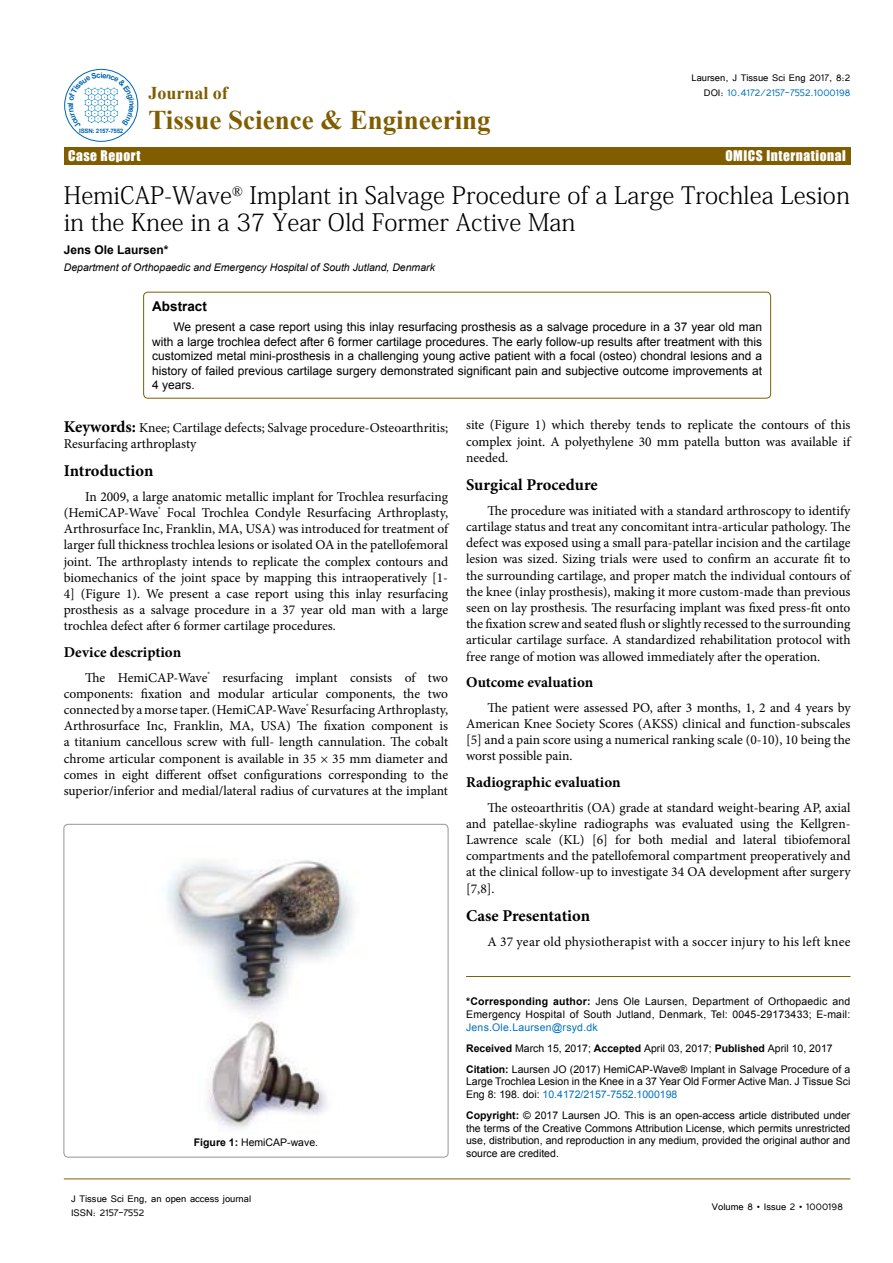
<style>
.page{position:relative;width:893px;height:1263px;background:#fff}
.page>*{position:absolute;margin:0;border:0;box-sizing:border-box;transform-origin:0 0}
.t1{font:700 27px "Times New Roman";color:#7f5d00}
.t2{font:24px/27px "Adobe Fangsong Std";color:#000}
.t3{font:700 18px "Times New Roman";color:#7f5d00}
.sh{font:700 16.5px "Minion Pro";color:#000}
.ssh{font:700 15px "Minion Pro";color:#000}
.sh-2{font:13.5px/16.2px "Minion Pro";color:#000;text-align:justify}
.sh-3{font:13.5px "Minion Pro";letter-spacing:.02em;color:#000}
.t4{font:13.5px "Impact";letter-spacing:.04em;color:#fff}
.t5{font:700 13.5px "Arial";color:#000}
.t6{font:12px/14.4px "Arial";color:#000;text-align:justify}
.t7{font:12px/14.4px "Tunga";color:#000}
.t8{font:700 12px "Arial";color:#000}
.Default{font:10.5px/12.6px "Arial";color:#000;text-align:justify}
.t9{font:italic 10.5px "Arial";color:#000}
.t10{font:700 6px "Arial";letter-spacing:-.04em;color:#0066b3}
.s1{color:#0072bc}
.s2{font-weight:700;font-size:16.5px}
.s3{font-weight:700}
</style>
<div class="page">
<hr style="left:64px;top:1179px;width:786px;height:1px;background:#7f5d00">
<div style="left:64px;top:147px;width:786px;height:17px;background:#7f5d00"></div>
<div style="left:64px;top:69px;width:74px;height:73px;border:1px solid #0066b3;border-radius:50%"></div>
<hr style="left:466px;top:976px;width:384px;height:1px;background:#7f5d00">
<div style="left:144px;top:292px;width:627px;height:106px;border:1px solid #7f5d00;border-radius:4px"></div>
<div style="left:64px;top:824px;width:384px;height:333px;border:1px solid #939598;border-radius:4px"></div>
<img style="left:167px;top:860px;width:187px;height:269px">
<svg style="left:68px;top:72px;width:66px;height:56px"></svg>
<p class="t10" style="left:79px;top:127px;width:46px">ISSN: 2157-7552</p>
<h3 class="t3" style="left:148px;top:80px;width:81px">Journal of</h3>
<h1 class="t1" style="left:148px;top:101px;width:344px">Tissue Science &amp; Engineering</h1>
<p class="t7" style="left:691px;top:70px;width:160px;text-align:right">Laursen, J Tissue Sci Eng 2017, 8:2<br>DOI: <span class="s1">10.4172/2157-7552.1000198</span></p>
<p class="t4" style="left:68px;top:145px;width:74px">Case Report</p>
<p class="t4" style="left:725px;top:145px;width:122px">OMICS International</p>
<p class="t2" style="left:64px;top:182px;width:787px">HemiCAP-Wave<sup>®</sup> Implant in Salvage Procedure of a Large Trochlea Lesion in the Knee in a 37 Year Old Former Active Man</p>
<p class="t8" style="left:64px;top:242px;width:106px">Jens Ole Laursen*</p>
<p class="t9" style="left:64px;top:260px;width:373px">Department of Orthopaedic and Emergency Hospital of South Jutland, Denmark</p>
<p class="t5" style="left:152px;top:297px;width:56px">Abstract</p>
<p class="t6" style="left:152px;top:320px;width:611px;text-indent:21px">We present a case report using this inlay resurfacing prosthesis as a salvage procedure in a 37 year old man with a large trochlea defect after 6 former cartilage procedures. The early follow-up results after treatment with this customized metal mini-prosthesis in a challenging young active patient with a focal (osteo) chondral lesions and a history of failed previous cartilage surgery demonstrated significant pain and subjective outcome improvements at 4 years.</p>
<p class="sh-2" style="left:64px;top:419px;width:386px"><span class="s2">Keywords:</span> Knee; Cartilage defects; Salvage procedure-Osteoarthritis;<br>Resurfacing arthroplasty</p>
<p class="sh" style="left:64px;top:459px;width:91px">Introduction</p>
<p class="sh-2" style="left:64px;top:488px;width:386px;text-indent:21px">In 2009, a large anatomic metallic implant for Trochlea resurfacing (HemiCAP-Wave<sup>®</sup> Focal Trochlea Condyle Resurfacing Arthroplasty, Arthrosurface Inc, Franklin, MA, USA) was introduced for treatment of larger full thickness trochlea lesions or isolated OA in the patellofemoral joint. The arthroplasty intends to replicate the complex contours and biomechanics of the joint space by mapping this intraoperatively [1- 4] (Figure 1). We present a case report using this inlay resurfacing prosthesis as a salvage procedure in a 37 year old man with a large trochlea defect after 6 former cartilage procedures.</p>
<p class="ssh" style="left:64px;top:641px;width:119px">Device description</p>
<p class="sh-2" style="left:64px;top:669px;width:386px;text-indent:21px">The HemiCAP-Wave<sup>®</sup> resurfacing implant consists of two components: fixation and modular articular components, the two connected by a morse taper. (HemiCAP-Wave<sup>®</sup> Resurfacing Arthroplasty, Arthrosurface Inc, Franklin, MA, USA) The fixation component is a titanium cancellous screw with full- length cannulation. The cobalt chrome articular component is available in 35 × 35 mm diameter and comes in eight different offset configurations corresponding to the superior/inferior and medial/lateral radius of curvatures at the implant</p>
<p class="sh-2" style="left:466px;top:417px;width:386px">site (Figure 1) which thereby tends to replicate the contours of this complex joint. A polyethylene 30 mm patella button was available if needed.</p>
<p class="sh" style="left:466px;top:473px;width:133px">Surgical Procedure</p>
<p class="sh-2" style="left:466px;top:502px;width:386px;text-indent:21px">The procedure was initiated with a standard arthroscopy to identify cartilage status and treat any concomitant intra-articular pathology. The defect was exposed using a small para-patellar incision and the cartilage lesion was sized. Sizing trials were used to confirm an accurate fit to the surrounding cartilage, and proper match the individual contours of the knee (inlay prosthesis), making it more custom-made than previous seen on lay prosthesis. The resurfacing implant was fixed press-fit onto the fixation screw and seated flush or slightly recessed to the surrounding articular cartilage surface. A standardized rehabilitation protocol with free range of motion was allowed immediately after the operation.</p>
<p class="ssh" style="left:466px;top:672px;width:129px">Outcome evaluation</p>
<p class="sh-2" style="left:466px;top:699px;width:386px;text-indent:21px">The patient were assessed PO, after 3 months, 1, 2 and 4 years by American Knee Society Scores (AKSS) clinical and function-subscales [5] and a pain score using a numerical ranking scale (0-10), 10 being the worst possible pain.</p>
<p class="ssh" style="left:466px;top:771px;width:156px">Radiographic evaluation</p>
<p class="sh-2" style="left:466px;top:799px;width:386px;text-indent:21px">The osteoarthritis (OA) grade at standard weight-bearing AP, axial and patellae-skyline radiographs was evaluated using the Kellgren-Lawrence scale (KL) [6] for both medial and lateral tibiofemoral compartments and the patellofemoral compartment preoperatively and at the clinical follow-up to investigate 34 OA development after surgery [7,8].</p>
<p class="sh" style="left:466px;top:904px;width:125px">Case Presentation</p>
<p class="sh-3" style="left:487px;top:932px;width:365px">A 37 year old physiotherapist with a soccer injury to his left knee</p>
<p class="Default" style="left:194px;top:1136px;width:126px"><span class="s3">Figure 1:</span> HemiCAP-wave.</p>
<p class="t7" style="left:71px;top:1190px;width:182px">J Tissue Sci Eng, an open access journal<br>ISSN: 2157-7552</p>
<p class="Default" style="left:466px;top:995px;width:386px"><span class="s3">*Corresponding author:</span> Jens Ole Laursen, Department of Orthopaedic and Emergency Hospital of South Jutland, Denmark, Tel: 0045-29173433; E-mail:<br><span class="s1">Jens.Ole.Laursen@rsyd.dk</span></p>
<p class="Default" style="left:466px;top:1042px;width:368px"><span class="s3">Received</span> March 15, 2017; <span class="s3">Accepted</span> April 03, 2017; <span class="s3">Published</span> April 10, 2017</p>
<p class="Default" style="left:466px;top:1063px;width:386px"><span class="s3">Citation:</span> Laursen JO (2017) HemiCAP-Wave® Implant in Salvage Procedure of a Large Trochlea Lesion in the Knee in a 37 Year Old Former Active Man. J Tissue Sci Eng 8: 198. doi: <span class="s1">10.4172/2157-7552.1000198</span></p>
<p class="Default" style="left:466px;top:1109px;width:386px"><span class="s3">Copyright:</span> © 2017 Laursen JO. This is an open-access article distributed under the terms of the Creative Commons Attribution License, which permits unrestricted use, distribution, and reproduction in any medium, provided the original author and source are credited.</p>
<p class="t7" style="left:712px;top:1199px;width:132px">Volume 8 • Issue 2 • 1000198</p>
</div>
